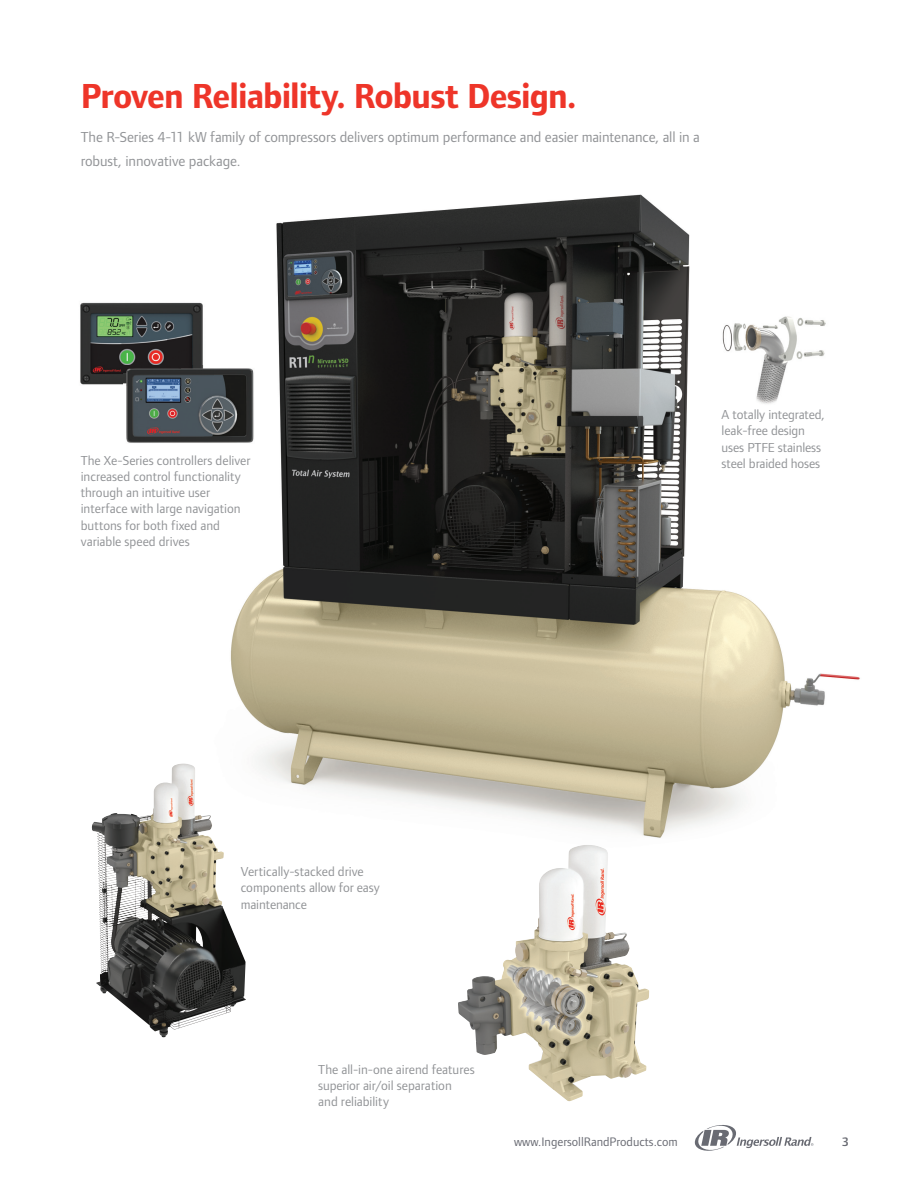
<style>
.page{position:relative;width:918px;height:1188px;background:#fff}
.page>*{position:absolute;margin:0;border:0;box-sizing:border-box;transform-origin:0 0}
.t1{font:700 36px "Foundry Form Sans";letter-spacing:-.025em;color:#ee3529}
.t2{font:15px/24px "Foundry Form Sans";letter-spacing:-.005em;color:#919396}
.t3{font:13.5px/16.2px "Foundry Form Sans";letter-spacing:-.005em;color:#919396}
.t4{font:12.75px "Foundry Form Sans";color:#696b73}
.t5{font:600 12.75px "Foundry Form Sans";color:#696b73}
</style>
<div class="page">
<svg style="left:694px;top:1125px;width:119px;height:26px"></svg>
<img style="left:91px;top:194px;width:769px;height:747px">
<img style="left:92px;top:764px;width:89px;height:125px">
<img style="left:458px;top:846px;width:189px;height:255px">
<img style="left:80px;top:296px;width:88px;height:90px">
<img style="left:168px;top:296px;width:45px;height:70px">
<img style="left:124px;top:366px;width:132px;height:78px">
<img style="left:713px;top:309px;width:121px;height:98px">
<h1 class="t1" style="left:81px;top:75px;width:497px">Proven Reliability. Robust Design.</h1>
<p class="t2" style="left:81px;top:125px;width:621px">The R-Series 4-11 kW family of compressors delivers optimum performance and easier maintenance, all in a robust, innovative package.</p>
<p class="t3" style="left:81px;top:452px;width:171px">The Xe-Series controllers deliver increased control functionality through an intuitive user interface with large navigation buttons for both fixed and variable speed drives</p>
<p class="t3" style="left:722px;top:407px;width:105px">A totally integrated, leak-free design uses PTFE stainless steel braided hoses</p>
<p class="t3" style="left:241px;top:864px;width:140px">Vertically-stacked drive components allow for easy maintenance</p>
<p class="t3" style="left:318px;top:1061px;width:158px">The all-in-one airend features superior air/oil separation and reliability</p>
<p class="t4" style="left:514px;top:1134px;width:165px">www.IngersollRandProducts.com</p>
<p class="t5" style="left:842px;top:1135px;width:9px">3</p>
</div>
